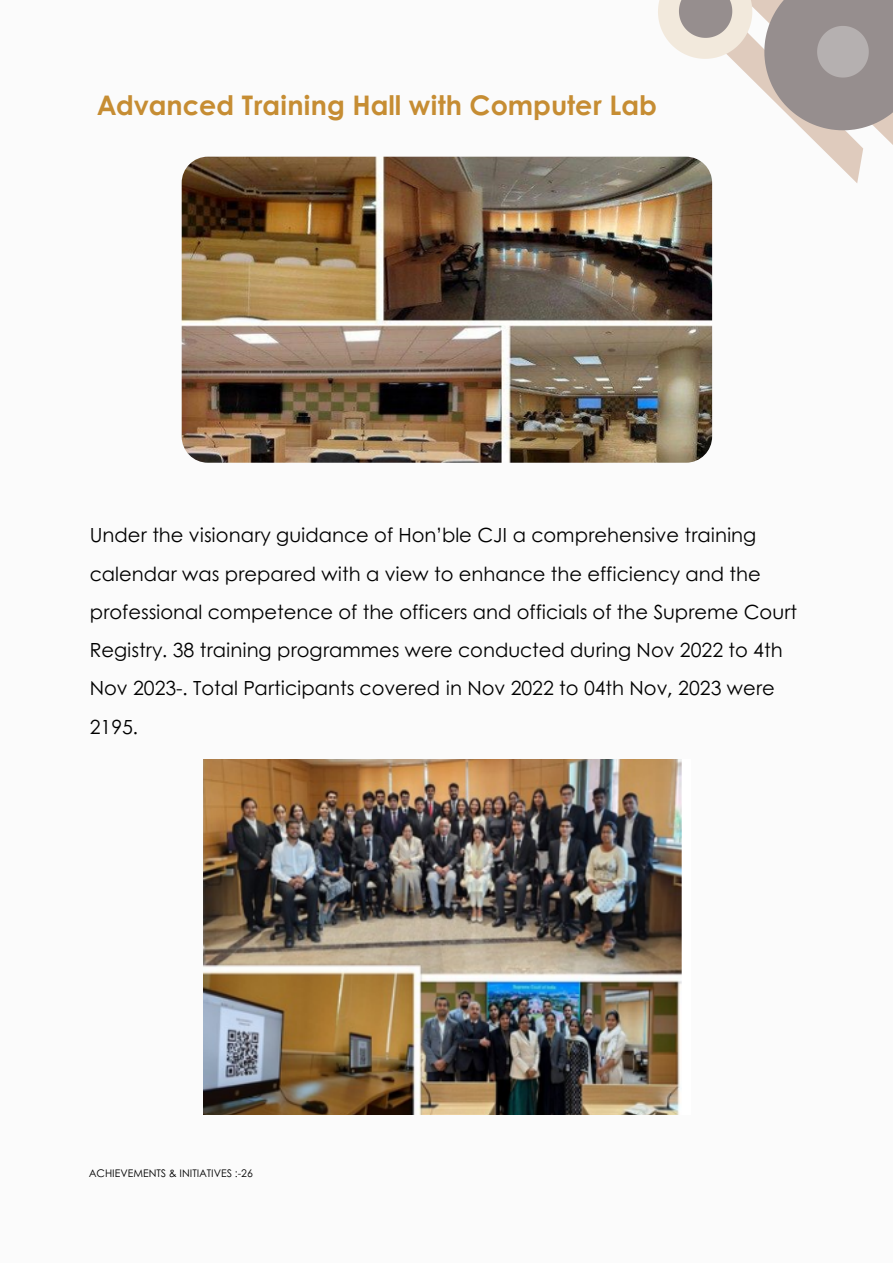
<style>
.page{position:relative;width:893px;height:1264px;background:#fff}
.page>*{position:absolute;margin:0;border:0;box-sizing:border-box;transform-origin:0 0}
.t1{font:700 27px "Century Gothic";color:#c68d33}
.t2{font:19.5px/38.2px "Century Gothic";color:#000}
.t3{font:10.5px "Century Gothic";color:#000}
</style>
<div class="page">
<div style="left:0;top:0;width:892px;height:1262px;background:#fbfbfb"></div>
<svg style="left:651px;top:0;width:241px;height:188px"></svg>
<img style="left:182px;top:157px;width:530px;height:305px;border-radius:26px">
<img style="left:203px;top:759px;width:479px;height:355px">
<p class="t1" style="left:97px;top:84px;width:561px">Advanced Training Hall with Computer Lab</p>
<p class="t2" style="left:90px;top:515px;width:708px">Under the visionary guidance of Hon’ble CJI a comprehensive training calendar was prepared with a view to enhance the efficiency and the professional competence of the officers and officials of the Supreme Court Registry. 38 training programmes were conducted during Nov 2022 to 4th Nov 2023-. Total Participants covered in Nov 2022 to 04th Nov, 2023 were 2195.</p>
<p class="t3" style="left:89px;top:1164px;width:165px">ACHIEVEMENTS &amp; INITIATIVES :-26</p>
</div>
